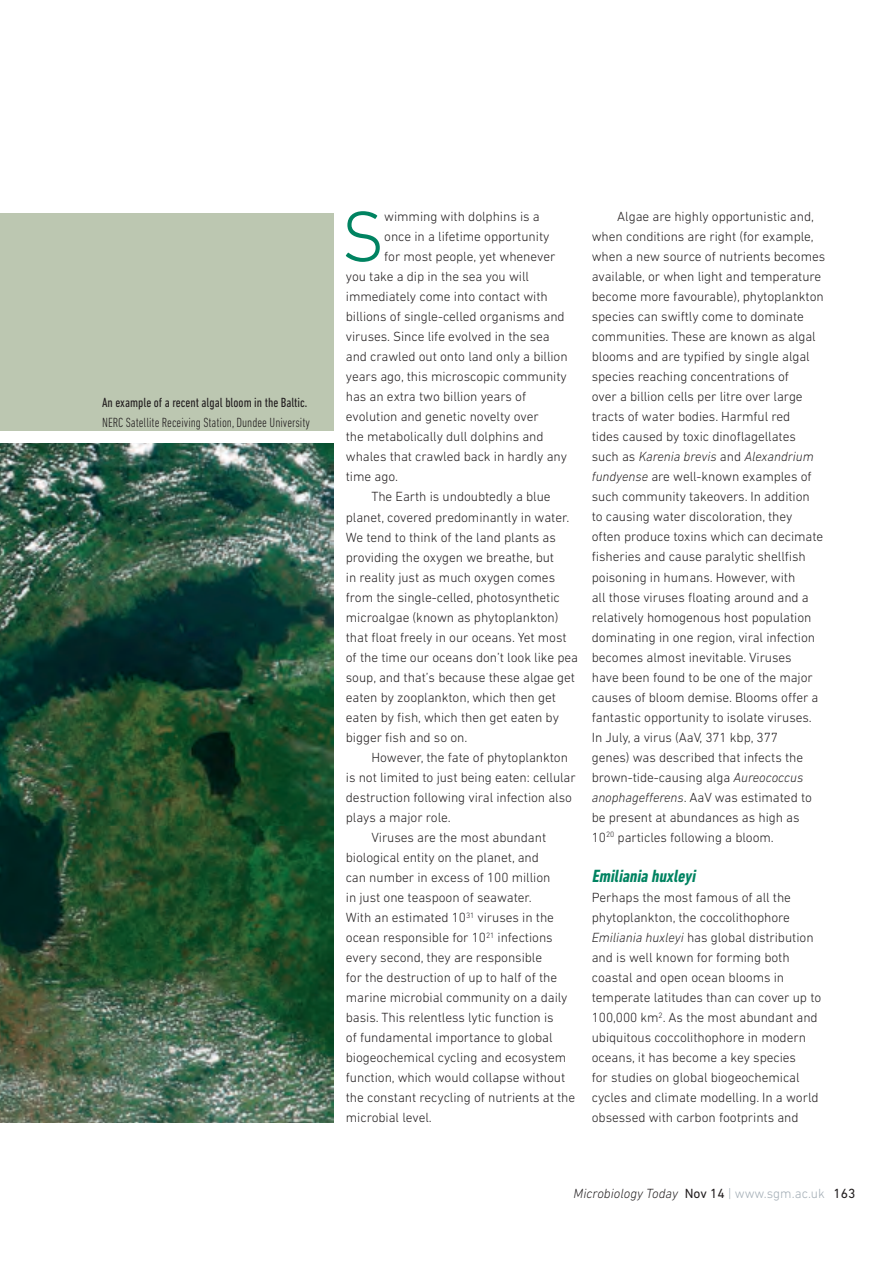
<style>
.page{position:relative;width:893px;height:1263px;background:#fff}
.page>*{position:absolute;margin:0;border:0;box-sizing:border-box;transform-origin:0 0}
.Article_body_text{font:300 72.45px "DIN Next LT Pro";color:#008361}
.Article_Subhead{font:italic 700 condensed 18px "DIN Next LT Pro";color:#008361}
.Article_body_text-2{font:300 13.5px/20px "DIN Next LT Pro";letter-spacing:-.005em;color:#231f20}
.Figure_legend{font:300 condensed 13.5px/19.5px "DIN Next LT Pro";color:#231f20}
.t1{font:italic 300 13.5px "DIN Next LT Pro";color:#231f20}
.s1{font-weight:400}
.s2{font-style:italic}
.s3{font-weight:400;font-style:normal}
.s4{font-style:normal;color:#a4aeb6}
</style>
<div class="page">
<img style="left:0;top:444px;width:333px;height:679px">
<div style="left:0;top:213px;width:333px;height:218px;background:#bcc7b1"></div>
<p class="Figure_legend" style="left:102px;top:393px;width:210px"><span class="s1">An example of a recent algal bloom in the Baltic.<br></span>NERC Satellite Receiving Station, Dundee University</p>
<p class="Article_body_text" style="left:341px;top:195px;width:45px">S</p>
<p class="Article_body_text-2" style="left:384px;top:206px;width:157px">wimming with dolphins is a</p>
<p class="Article_body_text-2" style="left:384px;top:226px;width:167px">once in a lifetime opportunity</p>
<p class="Article_body_text-2" style="left:384px;top:246px;width:173px">for most people, yet whenever</p>
<p class="Article_body_text-2" style="left:346px;top:266px;width:185px">you take a dip in the sea you will</p>
<p class="Article_body_text-2" style="left:346px;top:286px;width:203px">immediately come into contact with</p>
<p class="Article_body_text-2" style="left:346px;top:306px;width:220px">billions of single-celled organisms and</p>
<p class="Article_body_text-2" style="left:346px;top:326px;width:205px">viruses. Since life evolved in the sea</p>
<p class="Article_body_text-2" style="left:346px;top:347px;width:223px">and crawled out onto land only a billion</p>
<p class="Article_body_text-2" style="left:346px;top:367px;width:222px">years ago, this microscopic community</p>
<p class="Article_body_text-2" style="left:346px;top:387px;width:182px">has an extra two billion years of</p>
<p class="Article_body_text-2" style="left:346px;top:407px;width:194px">evolution and genetic novelty over</p>
<p class="Article_body_text-2" style="left:346px;top:427px;width:199px">the metabolically dull dolphins and</p>
<p class="Article_body_text-2" style="left:346px;top:447px;width:223px">whales that crawled back in hardly any</p>
<p class="Article_body_text-2" style="left:346px;top:467px;width:54px">time ago.</p>
<p class="Article_body_text-2" style="left:346px;top:487px;width:234px;text-indent:26px">The Earth is undoubtedly a blue planet, covered predominantly in water.<br>We tend to think of the land plants as providing the oxygen we breathe, but<br>in reality just as much oxygen comes from the single-celled, photosynthetic microalgae (known as phytoplankton) that float freely in our oceans. Yet most of the time our oceans don’t look like pea soup, and that’s because these algae get eaten by zooplankton, which then get eaten by fish, which then get eaten by bigger fish and so on.</p>
<p class="Article_body_text-2" style="left:346px;top:747px;width:231px;text-indent:26px">However, the fate of phytoplankton is not limited to just being eaten: cellular destruction following viral infection also plays a major role.</p>
<p class="Article_body_text-2" style="left:346px;top:827px;width:231px;text-indent:26px">Viruses are the most abundant biological entity on the planet, and<br>can number in excess of 100 million<br>in just one teaspoon of seawater.<br>With an estimated 10<sup>31</sup> viruses in the ocean responsible for 10<sup>21</sup> infections every second, they are responsible<br>for the destruction of up to half of the marine microbial community on a daily basis. This relentless lytic function is<br>of fundamental importance to global biogeochemical cycling and ecosystem function, which would collapse without the constant recycling of nutrients at the microbial level.</p>
<p class="Article_body_text-2" style="left:592px;top:206px;width:235px;text-indent:26px">Algae are highly opportunistic and, when conditions are right (for example, when a new source of nutrients becomes available, or when light and temperature become more favourable), phytoplankton species can swiftly come to dominate communities. These are known as algal blooms and are typified by single algal species reaching concentrations of<br>over a billion cells per litre over large tracts of water bodies. Harmful red<br>tides caused by toxic dinoflagellates such as <span class="s2">Karenia brevis</span> and <span class="s2">Alexandrium fundyense</span> are well-known examples of such community takeovers. In addition<br>to causing water discoloration, they<br>often produce toxins which can decimate fisheries and cause paralytic shellfish poisoning in humans. However, with<br>all those viruses floating around and a relatively homogenous host population dominating in one region, viral infection becomes almost inevitable. Viruses<br>have been found to be one of the major causes of bloom demise. Blooms offer a fantastic opportunity to isolate viruses.<br>In July, a virus (AaV, 371 kbp, 377<br>genes) was described that infects the brown-tide-causing alga <span class="s2">Aureococcus anophagefferens</span>. AaV was estimated to be present at abundances as high as 10<sup>20</sup> particles following a bloom.</p>
<p class="Article_Subhead" style="left:592px;top:866px;width:109px">Emiliania huxleyi</p>
<p class="Article_body_text-2" style="left:592px;top:887px;width:231px">Perhaps the most famous of all the phytoplankton, the coccolithophore <span class="s2">Emiliania huxleyi</span> has global distribution and is well known for forming both coastal and open ocean blooms in temperate latitudes than can cover up to 100,000 km<sup>2</sup>. As the most abundant and ubiquitous coccolithophore in modern oceans, it has become a key species<br>for studies on global biogeochemical cycles and climate modelling. In a world obsessed with carbon footprints and</p>
<p class="t1" style="left:574px;top:1185px;width:283px">Microbiology Today <span class="s3">Nov 14</span> <span class="s4">| www.sgm.ac.uk</span> <span class="s3">163</span></p>
</div>
